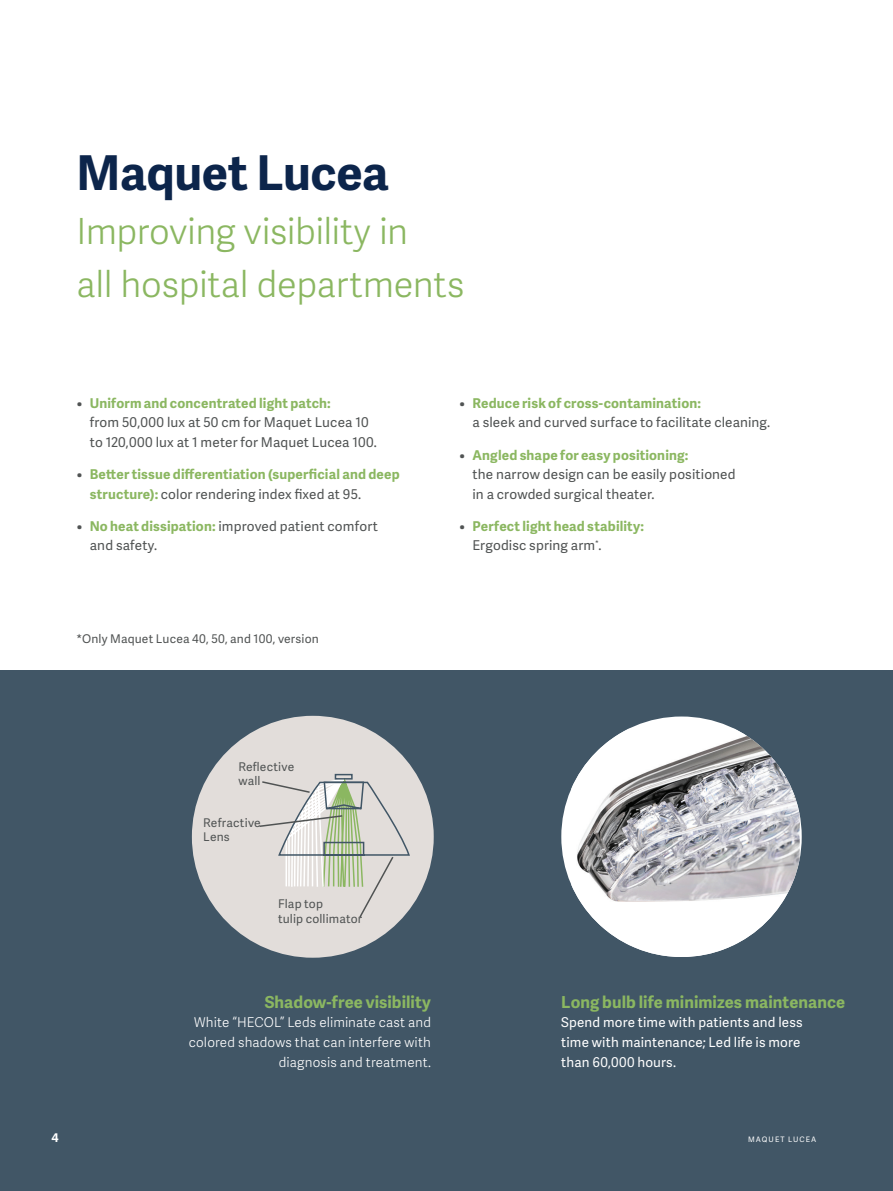
<style>
.page{position:relative;width:893px;height:1191px;background:#fff}
.page>*{position:absolute;margin:0;border:0;box-sizing:border-box;transform-origin:0 0}
.Heading_Adelle_Sans{font:700 48px "Adelle Sans";letter-spacing:-.005em;color:#0c254b}
.Sub-heading_Adelle_S{font:300 36px "Adelle Sans";letter-spacing:-.01em;color:#8bb761}
.Sub-heading_Body_cop{font:700 16.5px "Adelle Sans";letter-spacing:.005em;color:#8bb761}
.Bullets_Granite{font:13.5px/19.5px "Adelle Sans";letter-spacing:.01em;color:#505353}
.Bullets_Granite-2{font:700 13.5px/19.5px "Adelle Sans";letter-spacing:.01em;color:#8bb761}
.Body_Copy_Adelle_San{font:300 13.5px/19.5px "Adelle Sans";letter-spacing:.01em;color:#fff;text-align:right}
.Body_Copy_Adelle_San-2{font:13.5px/19.5px "Adelle Sans";letter-spacing:.015em;color:#fff}
.A4_USL_Front_cover_L{font:12px/14.4px "Adelle Sans";letter-spacing:.015em;color:#505353}
.Caption_Adele_Sans_R{font:12px "Adelle Sans";letter-spacing:.015em;color:#505353}
.Body_Copy_Adelle_San-3{font:700 12px "Adelle Sans";color:#fff}
.Body_Copy_Adelle_San-4{font:7.5px "Adelle Sans";letter-spacing:.14em;color:#fff}
.s1{font-weight:700}
.s2{font-weight:700;color:#8bb761}
.s3{color:#505353}
.s4{font-weight:400;color:#505353}
</style>
<div class="page">
<div style="left:0;top:670px;width:893px;height:521px;background:#415666"></div>
<div style="left:192px;top:716px;width:242px;height:241px;background:#e2ddda;border-radius:50%"></div>
<svg style="left:259px;top:735px;width:152px;height:184px"></svg>
<div style="left:561px;top:716px;width:241px;height:241px;background:#fff;border-radius:50%"></div>
<img style="left:571px;top:728px;width:229px;height:229px">
<p class="Heading_Adelle_Sans" style="left:77px;top:138px;width:314px">Maquet Lucea</p>
<p class="Sub-heading_Adelle_S" style="left:77px;top:206px;width:333px">Improving visibility in</p>
<p class="Sub-heading_Adelle_S" style="left:77px;top:259px;width:389px">all hospital departments</p>
<p class="Bullets_Granite" style="left:90px;top:393px;width:289px;text-indent:-13px"><span class="s1">•</span> <span class="s2">Uniform and concentrated light patch:<br></span>from 50,000 lux at 50 cm for Maquet Lucea 10 to 120,000 lux at 1 meter for Maquet Lucea 100.</p>
<p class="Bullets_Granite-2" style="left:90px;top:464px;width:311px;text-indent:-13px"><span class="s3">•</span> Better tissue differentiation (superficial and deep structure): <span class="s4">color rendering index fixed at 95.</span></p>
<p class="Bullets_Granite" style="left:90px;top:516px;width:290px;text-indent:-13px"><span class="s1">•</span> <span class="s2">No heat dissipation:</span> improved patient comfort and safety.</p>
<p class="Caption_Adele_Sans_R" style="left:77px;top:630px;width:244px">*Only Maquet Lucea 40, 50, and 100, version</p>
<p class="Bullets_Granite" style="left:472px;top:393px;width:299px;text-indent:-13px"><span class="s1">•</span> <span class="s2">Reduce risk of cross-contamination:<br></span>a sleek and curved surface to facilitate cleaning.</p>
<p class="Bullets_Granite" style="left:472px;top:445px;width:265px;text-indent:-13px"><span class="s1">•</span> <span class="s2">Angled shape for easy positioning:<br></span>the narrow design can be easily positioned in a crowded surgical theater.</p>
<p class="Bullets_Granite-2" style="left:472px;top:516px;width:173px;text-indent:-13px"><span class="s3">•</span> Perfect light head stability:<br><span class="s4">Ergodisc spring arm</span><sup>*</sup><span class="s4">.</span></p>
<p class="A4_USL_Front_cover_L" style="left:238px;top:759px;width:57px">Reflective wall</p>
<p class="A4_USL_Front_cover_L" style="left:203px;top:815px;width:59px">Refractive<br>Lens</p>
<p class="A4_USL_Front_cover_L" style="left:278px;top:896px;width:86px">Flap top<br>tulip collimator</p>
<p class="Sub-heading_Body_cop" style="left:265px;top:990px;width:168px">Shadow-free visibility</p>
<p class="Body_Copy_Adelle_San" style="left:189px;top:1012px;width:244px">White “HECOL” Leds eliminate cast and colored shadows that can interfere with diagnosis and treatment.</p>
<p class="Sub-heading_Body_cop" style="left:561px;top:990px;width:285px">Long bulb life minimizes maintenance</p>
<p class="Body_Copy_Adelle_San-2" style="left:561px;top:1012px;width:243px">Spend more time with patients and less time with maintenance; Led life is more than 60,000 hours.</p>
<p class="Body_Copy_Adelle_San-3" style="left:51px;top:1128px;width:9px">4</p>
<p class="Body_Copy_Adelle_San-4" style="left:748px;top:1133px;width:70px">MAQUET LUCEA</p>
</div>
